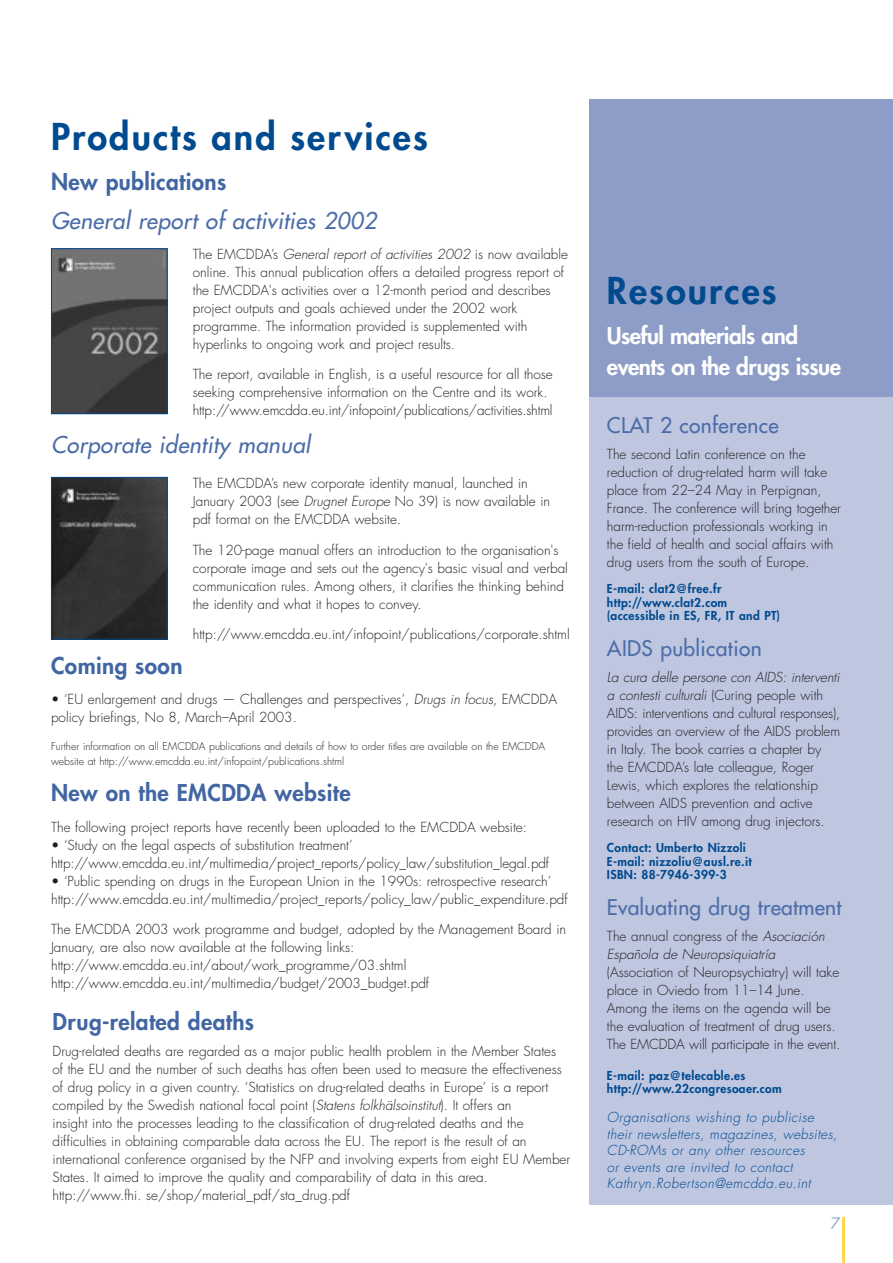
<style>
.page{position:relative;width:893px;height:1263px;background:#fff}
.page>*{position:absolute;margin:0;border:0;box-sizing:border-box;transform-origin:0 0}
.t1{font:800 36px "Futura";letter-spacing:.06em;color:#004a8f}
.t2{font:800 22.5px "Futura";letter-spacing:.015em;color:#4166a3}
.t3{font:italic 22.5px "Futura";letter-spacing:.015em;color:#4c6da8}
.t4{font:800 22.5px/31.5px "Futura";letter-spacing:-.025em;color:#fff}
.t5{font:21px "Futura";letter-spacing:.015em;color:#4c6da8}
.t6{font:300 15px "Futura";color:#4c6da8}
.t7{font:300 13.5px/18px "Futura";color:#231f20}
.t8{font:italic 300 13.5px/16.5px "Futura";letter-spacing:.03em;color:#004a8f}
.t9{font:italic 300 13.5px/18px "Futura";color:#231f20}
.t10{font:800 12px/13.5px "Futura";letter-spacing:.03em;color:#004a8f}
.t11{font:300 10.5px/15px "Futura";color:#231f20}
.s1{font-style:italic}
.s2{font-style:normal}
</style>
<div class="page">
<div style="left:590px;top:150px;width:302px;height:1055px;background:#bec6e0"></div>
<div style="left:590px;top:99px;width:302px;height:298px;background:#8d9dc7"></div>
<hr style="left:842px;top:1218px;width:2px;height:45px;background:#ffd74f">
<img style="left:53px;top:251px;width:112px;height:161px">
<div style="left:51px;top:249px;width:116px;height:165px;border:1px solid #004a8f"></div>
<img style="left:53px;top:479px;width:112px;height:158px">
<div style="left:51px;top:477px;width:116px;height:162px;border:1px solid #004a8f"></div>
<h1 class="t1" style="left:51px;top:120px;width:378px">Products and services</h1>
<h2 class="t2" style="left:51px;top:171px;width:177px">New publications</h2>
<h2 class="t3" style="left:51px;top:209px;width:327px">General report of activities 2002</h2>
<p class="t7" style="left:193px;top:246px;width:377px">The EMCDDA’s <span class="s1">General report of activities 2002</span> is now available online. This annual publication offers a detailed progress report of the EMCDDA's activities over a 12-month period and describes project outputs and goals achieved under the 2002 work programme. The information provided is supplemented with hyperlinks to ongoing work and project results.</p>
<p class="t7" style="left:193px;top:367px;width:361px">The report, available in English, is a useful resource for all those seeking comprehensive information on the Centre and its work. http://www.emcdda.eu.int/infopoint/publications/activities.shtml</p>
<h2 class="t3" style="left:51px;top:433px;width:260px">Corporate identity manual</h2>
<p class="t7" style="left:193px;top:475px;width:359px">The EMCDDA’s new corporate identity manual, launched in<br>January 2003 (see <span class="s1">Drugnet Europe</span> No 39) is now available in pdf format on the EMCDDA website.</p>
<p class="t7" style="left:193px;top:542px;width:376px">The 120-page manual offers an introduction to the organisation's corporate image and sets out the agency's basic visual and verbal communication rules. Among others, it clarifies the thinking behind the identity and what it hopes to convey.</p>
<p class="t7" style="left:193px;top:627px;width:378px">http://www.emcdda.eu.int/infopoint/publications/corporate.shtml</p>
<h2 class="t2" style="left:51px;top:654px;width:133px">Coming soon</h2>
<p class="t7" style="left:51px;top:692px;width:507px">• ‘EU enlargement and drugs — Challenges and perspectives’, <span class="s1">Drugs in focus</span>, EMCDDA policy briefings, No 8, March–April 2003.</p>
<p class="t11" style="left:51px;top:740px;width:495px">Further information on all EMCDDA publications and details of how to order titles are available on the EMCDDA website at http://www.emcdda.eu.int/infopoint/publications.shtml</p>
<h2 class="t2" style="left:51px;top:782px;width:301px">New on the EMCDDA website</h2>
<p class="t7" style="left:51px;top:819px;width:477px">The following project reports have recently been uploaded to the EMCDDA website:</p>
<p class="t7" style="left:51px;top:837px;width:499px">• ‘Study on the legal aspects of substitution treatment’ http://www.emcdda.eu.int/multimedia/project_reports/policy_law/substitution_legal.pdf</p>
<p class="t7" style="left:51px;top:873px;width:518px">• ‘Public spending on drugs in the European Union in the 1990s: retrospective research’ http://www.emcdda.eu.int/multimedia/project_reports/policy_law/public_expenditure.pdf</p>
<p class="t7" style="left:51px;top:922px;width:516px">The EMCDDA 2003 work programme and budget, adopted by the Management Board in January, are also now available at the following links: http://www.emcdda.eu.int/about/work_programme/03.shtml http://www.emcdda.eu.int/multimedia/budget/2003_budget.pdf</p>
<h2 class="t2" style="left:53px;top:1011px;width:203px">Drug-related deaths</h2>
<p class="t7" style="left:53px;top:1044px;width:519px">Drug-related deaths are regarded as a major public health problem in the Member States<br>of the EU and the number of such deaths has often been used to measure the effectiveness of drug policy in a given country. ‘Statistics on drug-related deaths in Europe’ is a report compiled by the Swedish national focal point (<span class="s1">Statens folkhälsoinstitut</span>). It offers an<br>insight into the processes leading to the classification of drug-related deaths and the difficulties in obtaining comparable data across the EU. The report is the result of an international conference organised by the NFP and involving experts from eight EU Member States. It aimed to improve the quality and comparability of data in this area. http://www.fhi. se/shop/material_pdf/sta_drug.pdf</p>
<h1 class="t1" style="left:607px;top:273px;width:171px">Resources</h1>
<h2 class="t4" style="left:607px;top:321px;width:235px">Useful materials and events on the drugs issue</h2>
<h3 class="t5" style="left:607px;top:414px;width:173px">CLAT 2 conference</h3>
<p class="t7" style="left:607px;top:446px;width:235px">The second Latin conference on the reduction of drug-related harm will take place from 22–24 May in Perpignan, France. The conference will bring together harm-reduction professionals working in the field of health and social affairs with drug users from the south of Europe.</p>
<p class="t10" style="left:607px;top:583px;width:175px">E-mail: clat2@free.fr http://www.clat2.com (accessible in ES, FR, IT and PT)</p>
<h3 class="t5" style="left:607px;top:637px;width:156px">AIDS publication</h3>
<p class="t7" style="left:607px;top:669px;width:235px"><span class="s1">La cura delle persone con AIDS: interventi a contesti culturali</span> (Curing people with AIDS: interventions and cultural responses), provides an overview of the AIDS problem in Italy. The book carries a chapter by the EMCDDA’s late colleague, Roger Lewis, which explores the relationship between AIDS prevention and active research on HIV among drug injectors.</p>
<p class="t10" style="left:607px;top:842px;width:146px">Contact: Umberto Nizzoli<br>E-mail: nizzoliu@ausl.re.it<br>ISBN: 88-7946-399-3</p>
<h3 class="t5" style="left:607px;top:896px;width:236px">Evaluating drug treatment</h3>
<p class="t9" style="left:607px;top:928px;width:219px"><span class="s2">The annual congress of the</span> Asociación<br>Española de Neuropsiquiatría</p>
<p class="t7" style="left:607px;top:964px;width:235px">(Association of Neuropsychiatry) will take place in Oviedo from 11–14 June.<br>Among the items on the agenda will be the evaluation of treatment of drug users.<br>The EMCDDA will participate in the event.</p>
<p class="t10" style="left:607px;top:1069px;width:176px">E-mail: paz@telecable.es http://www.22congresoaer.com</p>
<p class="t8" style="left:607px;top:1110px;width:232px">Organisations wishing to publicise their newsletters, magazines, websites, CD-ROMs or any other resources<br>or events are invited to contact Kathryn.Robertson@emcdda.eu.int</p>
<p class="t6" style="left:830px;top:1217px;width:11px">7</p>
</div>
